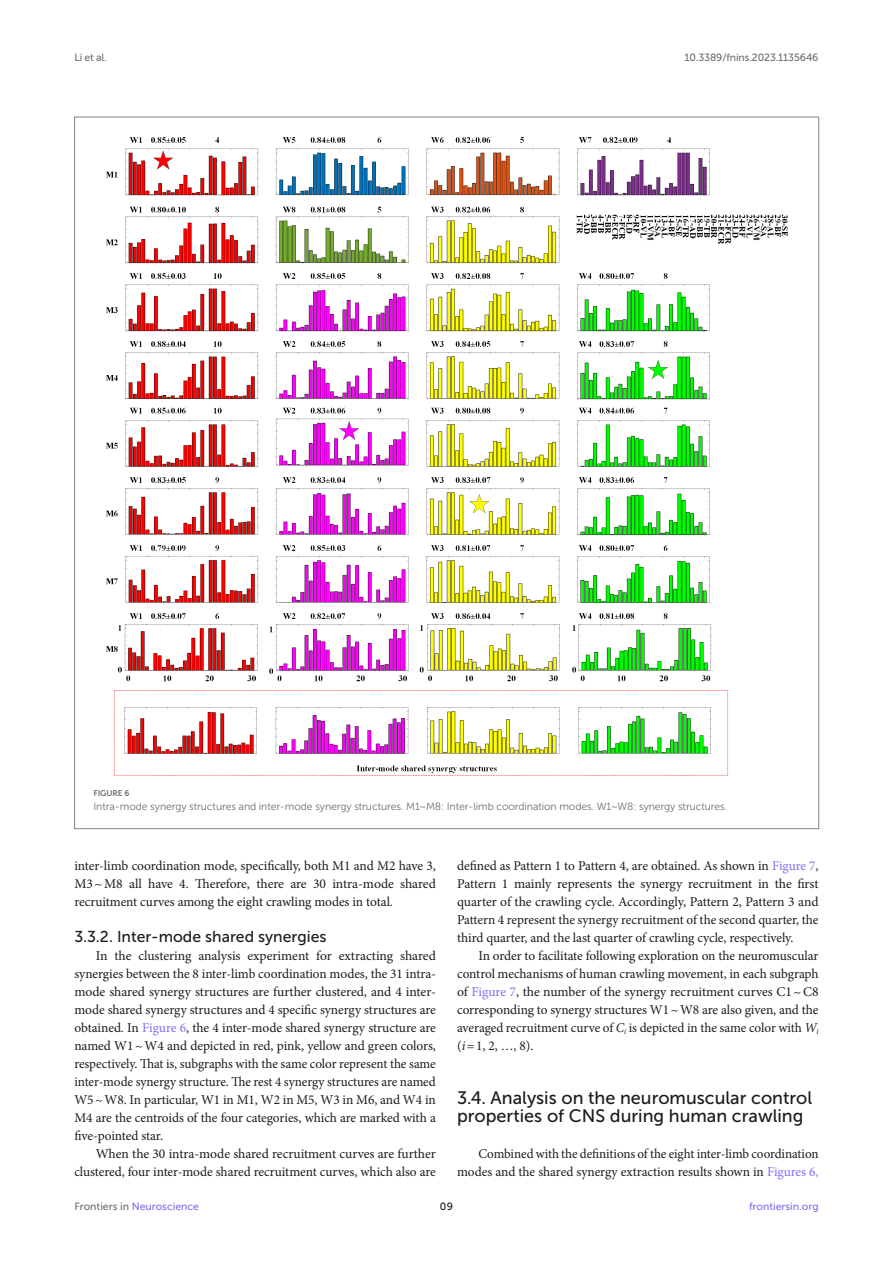
<style>
.page{position:relative;width:893px;height:1263px;background:#fff}
.page>*{position:absolute;margin:0;border:0;box-sizing:border-box;transform-origin:0 0}
.HEAD_2{font:18px/18px "Museo Sans 500";color:#1b1c1b}
.HEAD_3{font:15.75px "Museo Sans 500";color:#1b1c1b}
.TEXT{font:13.5px/18px "Minion Pro";letter-spacing:-.005em;color:#1b1c1b;text-align:justify}
.TEXT_FLUSH{font:13.5px/18px "Minion Pro";letter-spacing:-.005em;color:#1b1c1b;text-align:justify}
.FIG_LEG{font:10.5px "Museo Sans 300";letter-spacing:-.01em;color:#706f70}
.t1{font:10.5px "Museo Sans 500";color:#856df0}
.t2{font:10.5px "Museo Sans 500";letter-spacing:-.015em;color:#706f70}
.t3{font:10.5px "Museo Sans 500";color:#1b1c1b}
.FIG_HD{font:8.25px "Museo Sans 700";letter-spacing:-.01em;color:#706f70}
.s1{color:#856df0}
.s2{font-style:italic}
.s3{color:#706f70}
</style>
<div class="page">
<img style="left:106px;top:137px;width:682px;height:639px">
<p class="t2" style="left:74px;top:51px;width:34px">Li et al.</p>
<p class="t2" style="left:685px;top:51px;width:135px">10.3389/fnins.2023.1135646</p>
<p class="FIG_HD" style="left:94px;top:789px;width:37px">FIGURE 6</p>
<p class="FIG_LEG" style="left:94px;top:800px;width:635px">Intra-mode synergy structures and inter-mode synergy structures. M1 ~ M8: Inter-limb coordination modes. W1 ~ W8: synergy structures.</p>
<p class="TEXT" style="left:74px;top:857px;width:363px">inter-limb coordination mode, specifically, both M1 and M2 have 3, M3~M8 all have 4. Therefore, there are 30 intra-mode shared recruitment curves among the eight crawling modes in total.</p>
<p class="HEAD_3" style="left:74px;top:928px;width:254px">3.3.2. Inter-mode shared synergies</p>
<p class="TEXT_FLUSH" style="left:74px;top:947px;width:363px;text-indent:21px">In the clustering analysis experiment for extracting shared synergies between the 8 inter-limb coordination modes, the 31 intra&shy;mode shared synergy structures are further clustered, and 4 inter&shy;mode shared synergy structures and 4 specific synergy structures are obtained. In <span class="s1">Figure 6</span>, the 4 inter-mode shared synergy structure are named W1~W4 and depicted in red, pink, yellow and green colors, respectively. That is, subgraphs with the same color represent the same inter-mode synergy structure. The rest 4 synergy structures are named W5~W8. In particular, W1 in M1, W2 in M5, W3 in M6, and W4 in M4 are the centroids of the four categories, which are marked with a five-pointed star.</p>
<p class="TEXT" style="left:74px;top:1145px;width:363px;text-align:right">When the 30 intra-mode shared recruitment curves are further clustered, four inter-mode shared recruitment curves, which also are</p>
<p class="TEXT" style="left:457px;top:857px;width:363px">defined as Pattern 1 to Pattern 4, are obtained. As shown in <span class="s1">Figure 7</span>, Pattern 1 mainly represents the synergy recruitment in the first quarter of the crawling cycle. Accordingly, Pattern 2, Pattern 3 and Pattern 4 represent the synergy recruitment of the second quarter, the third quarter, and the last quarter of crawling cycle, respectively.</p>
<p class="TEXT" style="left:457px;top:947px;width:363px;text-indent:21px">In order to facilitate following exploration on the neuromuscular control mechanisms of human crawling movement, in each subgraph of <span class="s1">Figure 7</span>, the number of the synergy recruitment curves C1~C8 corresponding to synergy structures W1~W8 are also given, and the averaged recruitment curve of <span class="s2">C</span><sub>i</sub> is depicted in the same color with <span class="s2">W</span><sub>i </sub>(<span class="s2">i</span>=1, 2, …, 8).</p>
<p class="HEAD_2" style="left:457px;top:1089px;width:357px">3.4. Analysis on the neuromuscular control properties of CNS during human crawling</p>
<p class="TEXT_FLUSH" style="left:457px;top:1145px;width:363px;text-align:right">Combined with the definitions of the eight inter-limb coordination modes and the shared synergy extraction results shown in <span class="s1">Figures 6,</span></p>
<p class="t1" style="left:74px;top:1200px;width:126px"><span class="s3">Frontiers in</span> Neuroscience</p>
<p class="t3" style="left:440px;top:1200px;width:15px">09</p>
<p class="t1" style="left:749px;top:1200px;width:71px">frontiersin.org</p>
</div>
